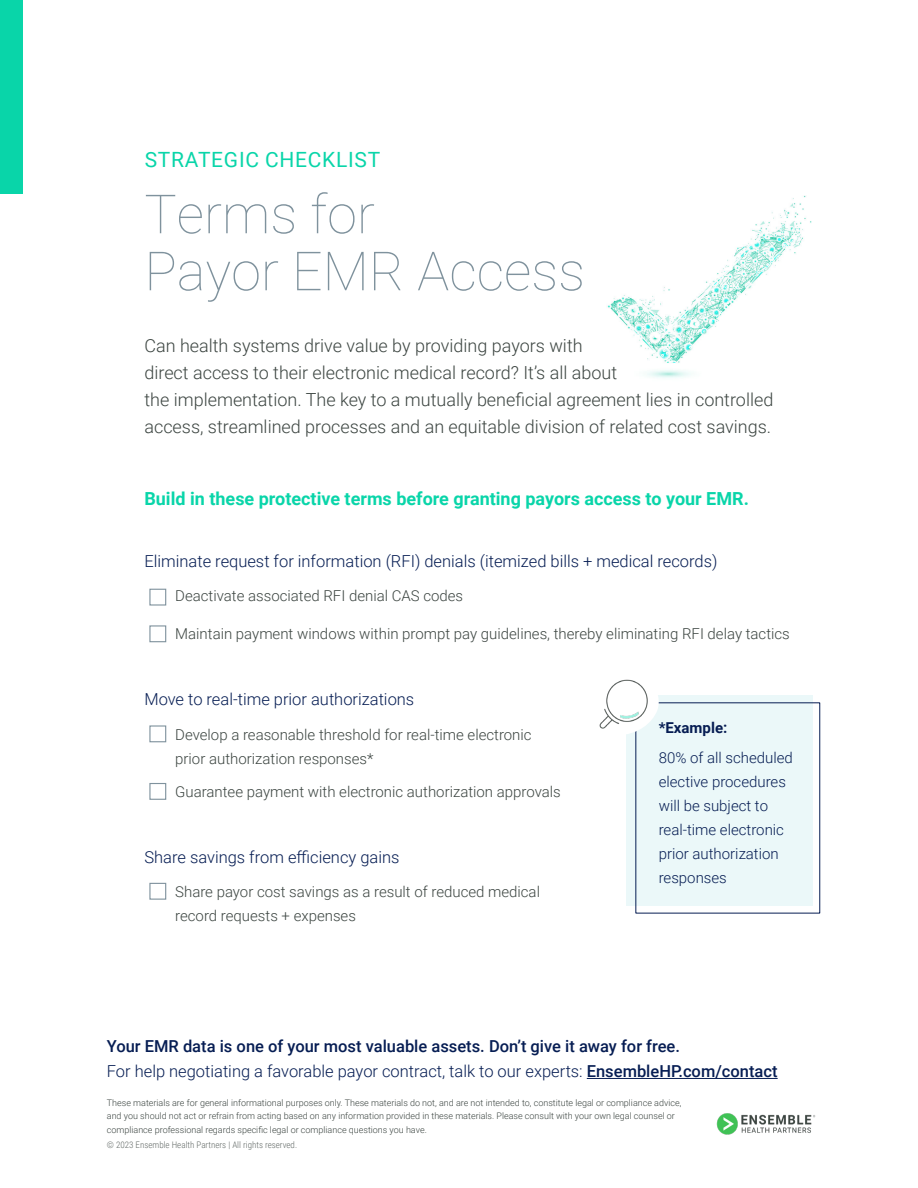
<style>
.page{position:relative;width:918px;height:1188px;background:#fff}
.page>*{position:absolute;margin:0;border:0;box-sizing:border-box;transform-origin:0 0}
.t1{font:100 54px/57px "Roboto";color:#7f929d}
.t2{font:21px "Roboto";letter-spacing:.035em;color:#09d5a9}
.Paragraph_Gray_11pt{font:300 18px/27px "Roboto";color:#3c4541}
.Paragraph_Gray_11pt-2{font:700 18px "Roboto";color:#09d5a9}
.Paragraph_Gray_11pt-3{font:300 16.5px "Roboto";color:#061d53}
.Paragraph_Gray_11pt-4{font:500 16.5px "Roboto";color:#061d53}
.Paragraph_Gray_11pt-5{font:300 15px/24px "Roboto";color:#3c4541}
.Call_Out_Side_Box_Text_9pt_white{font:300 15px/24px "Roboto";color:#061d53}
.Call_Out_Side_Box_Text_9pt_white-2{font:700 15px "Roboto";color:#061d53}
.Footer_Gray_7pt{font:300 9px/13.5px "Roboto";color:#3c4541}
.Footer_Gray_7pt-2{font:300 9px "Roboto Condensed";color:#636a67}
.s1{font-weight:500}
</style>
<div class="page">
<img style="left:716px;top:1113px;width:100px;height:22px">
<div style="left:0;top:0;width:22px;height:194px;background:#09d5a9"></div>
<div style="left:626px;top:695px;width:187px;height:211px;background:#ebf8f9"></div>
<svg style="left:635px;top:695px;width:29px;height:40px"></svg>
<img style="left:599px;top:679px;width:55px;height:55px">
<img style="left:607px;top:196px;width:205px;height:182px">
<hr style="left:587px;top:1078px;width:191px;height:1px;background:#061d53">
<div style="left:149px;top:589px;width:17px;height:17px;border:1px solid #7f929d"></div>
<div style="left:149px;top:625px;width:17px;height:17px;border:1px solid #7f929d"></div>
<div style="left:149px;top:725px;width:17px;height:17px;border:1px solid #7f929d"></div>
<div style="left:149px;top:783px;width:17px;height:17px;border:1px solid #7f929d"></div>
<div style="left:149px;top:883px;width:17px;height:17px;border:1px solid #7f929d"></div>
<p class="t2" style="left:145px;top:145px;width:237px">STRATEGIC CHECKLIST</p>
<p class="t1" style="left:144px;top:184px;width:442px">Terms for<br>Payor EMR Access</p>
<p class="Paragraph_Gray_11pt" style="left:144px;top:332px;width:631px">Can health systems drive value by providing payors with<br>direct access to their electronic medical record? It’s all about<br>the implementation. The key to a mutually beneficial agreement lies in controlled access, streamlined processes and an equitable division of related cost savings.</p>
<p class="Paragraph_Gray_11pt-2" style="left:144px;top:486px;width:606px">Build in these protective terms before granting payors access to your EMR.</p>
<p class="Paragraph_Gray_11pt-3" style="left:144px;top:550px;width:575px">Eliminate request for information (RFI) denials (itemized bills + medical records)</p>
<p class="Paragraph_Gray_11pt-5" style="left:175px;top:584px;width:289px">Deactivate associated RFI denial CAS codes</p>
<p class="Paragraph_Gray_11pt-5" style="left:175px;top:621px;width:616px">Maintain payment windows within prompt pay guidelines, thereby eliminating RFI delay tactics</p>
<p class="Paragraph_Gray_11pt-3" style="left:144px;top:688px;width:271px">Move to real-time prior authorizations</p>
<p class="Paragraph_Gray_11pt-5" style="left:175px;top:722px;width:358px">Develop a reasonable threshold for real-time electronic prior authorization responses*</p>
<p class="Paragraph_Gray_11pt-5" style="left:175px;top:779px;width:387px">Guarantee payment with electronic authorization approvals</p>
<p class="Paragraph_Gray_11pt-3" style="left:144px;top:846px;width:257px">Share savings from efficiency gains</p>
<p class="Paragraph_Gray_11pt-5" style="left:175px;top:879px;width:366px">Share payor cost savings as a result of reduced medical record requests + expenses</p>
<p class="Call_Out_Side_Box_Text_9pt_white-2" style="left:659px;top:717px;width:70px">*Example:</p>
<p class="Call_Out_Side_Box_Text_9pt_white" style="left:659px;top:745px;width:136px">80% of all scheduled elective procedures will be subject to real-time electronic prior authorization responses</p>
<p class="Paragraph_Gray_11pt-4" style="left:107px;top:1035px;width:575px">Your EMR data is one of your most valuable assets. Don’t give it away for free.</p>
<p class="Paragraph_Gray_11pt-3" style="left:107px;top:1060px;width:672px">For help negotiating a favorable payor contract, talk to our experts: <span class="s1">EnsembleHP.com/contact</span></p>
<p class="Footer_Gray_7pt" style="left:107px;top:1096px;width:576px">These materials are for general informational purposes only. These materials do not, and are not intended to, constitute legal or compliance advice, and you should not act or refrain from acting based on any information provided in these materials. Please consult with your own legal counsel or compliance professional regards specific legal or compliance questions you have.</p>
<p class="Footer_Gray_7pt-2" style="left:107px;top:1139px;width:192px">© 2023 Ensemble Health Partners | All rights reserved.</p>
</div>
